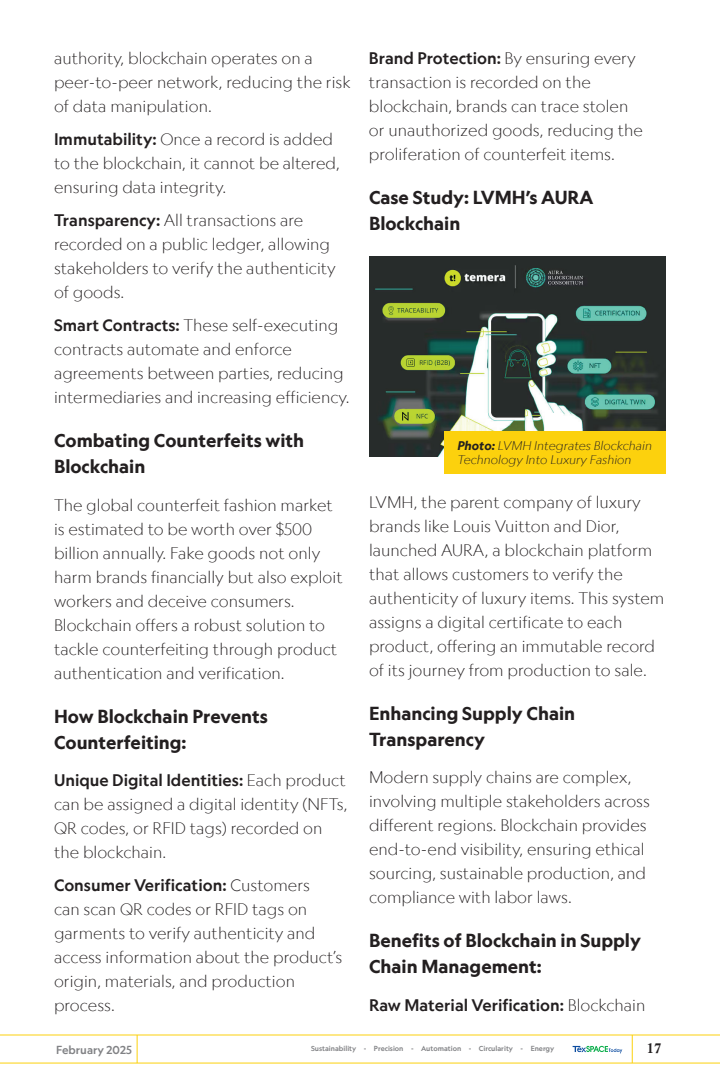
<style>
.page{position:relative;width:720px;height:1080px;background:#fff}
.page>*{position:absolute;margin:0;border:0;box-sizing:border-box;transform-origin:0 0}
.t1{font:700 18px/26px "Geograph Edit";color:#231f20}
.t2{font:300 16px/24px "Geograph Edit";color:#231f20}
.t3{font:500 16px "Geograph Edit";color:#231f20}
.t4{font:14px "Calis MT Bol";color:#231f20}
.t5{font:italic 300 12px/14px "Geograph Edit";color:#231f20}
.t6{font:500 11.2px "Geograph Edit";color:#818285}
.t7{font:500 7px "Geograph";color:#818285}
.s1{font-weight:500}
.s2{font-weight:700}
.s3{font-weight:300}
</style>
<div class="page">
<svg style="left:573px;top:1046px;width:49px;height:7px"></svg>
<hr style="left:1px;top:1035px;width:719px;height:1px;background:#fcd10d">
<hr style="left:1px;top:1063px;width:719px;height:1px;background:#fcd10d">
<svg style="left:632px;top:1035px;width:1px;height:28px"></svg>
<svg style="left:137px;top:1035px;width:1px;height:28px"></svg>
<img style="left:369px;top:256px;width:297px;height:201px">
<div style="left:444px;top:431px;width:222px;height:42px;background:#fcd10d"></div>
<p class="t2" style="left:54px;top:46px;width:298px">authority, blockchain operates on a peer-to-peer network, reducing the risk of data manipulation.</p>
<p class="t2" style="left:54px;top:127px;width:287px"><span class="s1">Immutability:</span> Once a record is added to the blockchain, it cannot be altered, ensuring data integrity.</p>
<p class="t2" style="left:54px;top:208px;width:283px"><span class="s1">Transparency:</span> All transactions are recorded on a public ledger, allowing stakeholders to verify the authenticity of goods.</p>
<p class="t2" style="left:54px;top:313px;width:297px"><span class="s1">Smart Contracts:</span> These self-executing contracts automate and enforce agreements between parties, reducing intermediaries and increasing efficiency.</p>
<p class="t1" style="left:54px;top:427px;width:252px">Combating Counterfeits with<br>Blockchain</p>
<p class="t2" style="left:54px;top:493px;width:290px">The global counterfeit fashion market is estimated to be worth over $500 billion annually. Fake goods not only harm brands financially but also exploit workers and deceive consumers.<br>Blockchain offers a robust solution to tackle counterfeiting through product authentication and verification.</p>
<p class="t1" style="left:54px;top:703px;width:215px">How Blockchain Prevents<br>Counterfeiting:</p>
<p class="t2" style="left:54px;top:768px;width:295px"><span class="s1">Unique Digital Identities:</span> Each product can be assigned a digital identity (NFTs, QR codes, or RFID tags) recorded on the blockchain.</p>
<p class="t2" style="left:54px;top:873px;width:290px"><span class="s1">Consumer Verification:</span> Customers<br>can scan QR codes or RFID tags on garments to verify authenticity and access information about the product’s origin, materials, and production process.</p>
<p class="t2" style="left:369px;top:46px;width:276px"><span class="s1">Brand Protection:</span> By ensuring every transaction is recorded on the blockchain, brands can trace stolen or unauthorized goods, reducing the proliferation of counterfeit items.</p>
<p class="t1" style="left:369px;top:184px;width:226px">Case Study: LVMH’s AURA<br>Blockchain</p>
<p class="t5" style="left:457px;top:438px;width:196px"><span class="s2">Photo:</span> LVMH Integrates Blockchain<br>Technology Into Luxury Fashion</p>
<p class="t2" style="left:369px;top:490px;width:297px">LVMH, the parent company of luxury brands like Louis Vuitton and Dior, launched AURA, a blockchain platform that allows customers to verify the authenticity of luxury items. This system assigns a digital certificate to each product, offering an immutable record of its journey from production to sale.</p>
<p class="t1" style="left:369px;top:700px;width:208px">Enhancing Supply Chain<br>Transparency</p>
<p class="t2" style="left:369px;top:765px;width:282px">Modern supply chains are complex, involving multiple stakeholders across different regions. Blockchain provides end-to-end visibility, ensuring ethical sourcing, sustainable production, and compliance with labor laws.</p>
<p class="t1" style="left:369px;top:927px;width:274px">Benefits of Blockchain in Supply<br>Chain Management:</p>
<p class="t3" style="left:369px;top:994px;width:278px">Raw Material Verification: <span class="s3">Blockchain</span></p>
<p class="t6" style="left:56px;top:1043px;width:77px">February 2025</p>
<p class="t7" style="left:311px;top:1044px;width:245px">Sustainability - Precision - Automation - Circularity - Energy</p>
<p class="t4" style="left:647px;top:1040px;width:16px">17</p>
</div>
